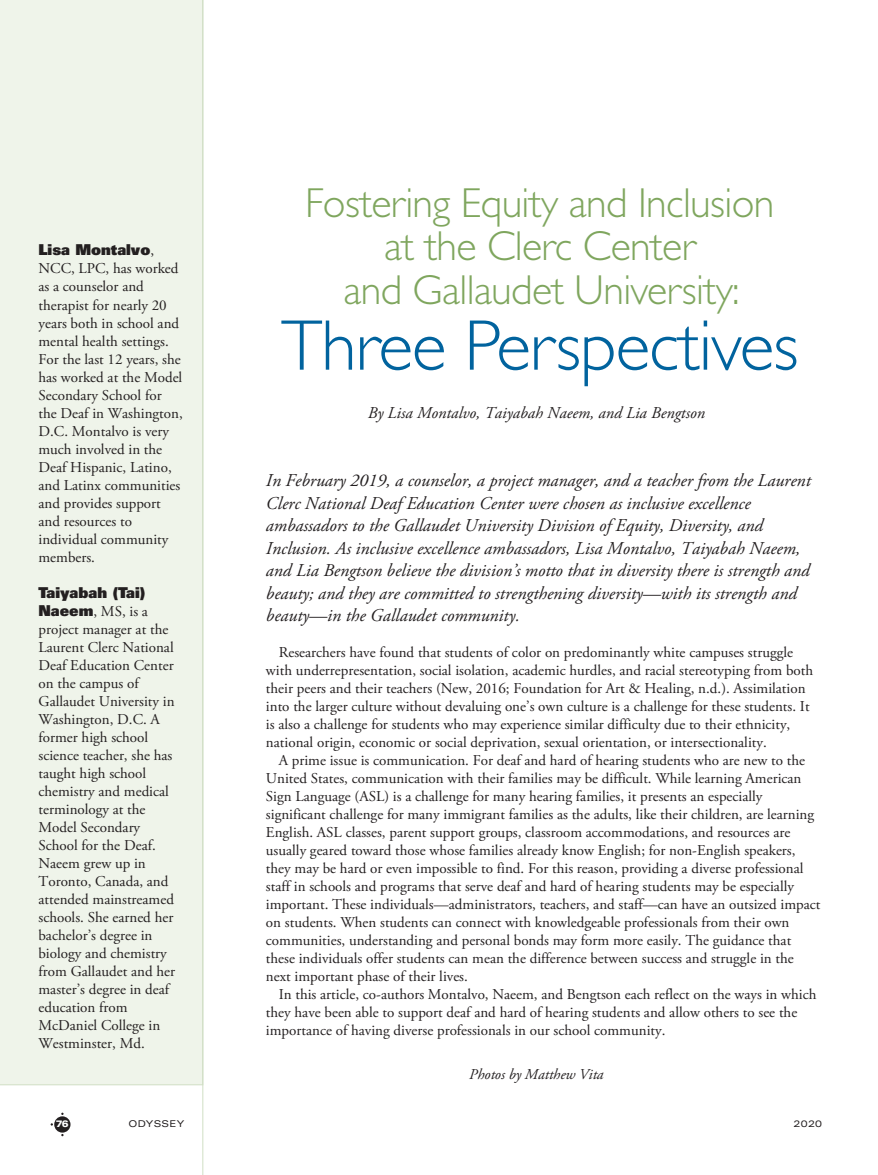
<style>
.page{position:relative;width:878px;height:1175px;background:#fff}
.page>*{position:absolute;margin:0;border:0;box-sizing:border-box;transform-origin:0 0}
.t1{font:300 72px "Gill Sans";letter-spacing:-.015em;color:#01639e}
.t2{font:300 42px/43.5px "Gill Sans";letter-spacing:-.015em;color:#7fa65e;text-align:center}
.t3{font:italic 18px/22.5px "Adobe Garamond Pro";color:#231f20}
.t4{font:italic 16.5px "Adobe Garamond Pro";color:#231f20}
.t5{font:15px/18px "Adobe Garamond Pro";color:#231f20}
.t6{font:900 15px "Univers";color:#231f20}
.t7{font:italic 15px "Adobe Garamond Pro";color:#231f20}
.t8{font:expanded 9.3px "Univers";letter-spacing:.035em;color:#231f20}
.t9{font:900 expanded 9.3px "Univers";color:#fff}
.s1{font-family:"Adobe Garamond Pro";font-weight:400}
.s2{font-family:"Univers";font-weight:900}
</style>
<div class="page">
<div style="left:54px;top:1116px;width:16px;height:16px;background:#231f20;border-radius:50%"></div>
<div style="left:0;top:0;width:202px;height:1084px;background:#eff4ea"></div>
<hr style="left:202px;top:0;width:1px;height:1174px;background:#d1dfc5">
<p class="t6" style="left:38px;top:245px;width:117px">Lisa Montalvo<span class="s1">,</span></p>
<p class="t5" style="left:38px;top:261px;width:146px">NCC, LPC, has worked as a counselor and therapist for nearly 20 years both in school and mental health settings.<br>For the last 12 years, she has worked at the Model<br>Secondary School for the Deaf in Washington,<br>D.C. Montalvo is very much involved in the<br>Deaf Hispanic, Latino, and Latinx communities and provides support and resources to individual community members.</p>
<p class="t6" style="left:38px;top:587px;width:109px">Taiyabah (Tai)</p>
<p class="t5" style="left:38px;top:603px;width:138px"><span class="s2">Naeem</span>, MS, is a project manager at the<br>Laurent Clerc National<br>Deaf Education Center on the campus of<br>Gallaudet University in<br>Washington, D.C. A former high school science teacher, she has taught high school chemistry and medical terminology at the<br>Model Secondary<br>School for the Deaf.<br>Naeem grew up in<br>Toronto, Canada, and attended mainstreamed schools. She earned her bachelor’s degree in biology and chemistry from Gallaudet and her master’s degree in deaf education from<br>McDaniel College in<br>Westminster, Md.</p>
<h2 class="t2" style="left:305px;top:180px;width:471px">Fostering Equity and Inclusion at the Clerc Center<br>and Gallaudet University:</h2>
<h1 class="t1" style="left:281px;top:303px;width:519px">Three Perspectives</h1>
<p class="t4" style="left:368px;top:406px;width:338px">By Lisa Montalvo, Taiyabah Naeem, and Lia Bengtson</p>
<p class="t3" style="left:266px;top:471px;width:546px">In February 2019, a counselor, a project manager, and a teacher from the Laurent Clerc National Deaf Education Center were chosen as inclusive excellence ambassadors to the Gallaudet University Division of Equity, Diversity, and Inclusion. As inclusive excellence ambassadors, Lisa Montalvo, Taiyabah Naeem, and Lia Bengtson believe the division’s motto that in diversity there is strength and beauty; and they are committed to strengthening diversity—with its strength and beauty—in the Gallaudet community.</p>
<p class="t5" style="left:266px;top:645px;width:548px;text-indent:13px">Researchers have found that students of color on predominantly white campuses struggle with underrepresentation, social isolation, academic hurdles, and racial stereotyping from both their peers and their teachers (New, 2016; Foundation for Art &amp; Healing, n.d.). Assimilation into the larger culture without devaluing one’s own culture is a challenge for these students. It is also a challenge for students who may experience similar difficulty due to their ethnicity, national origin, economic or social deprivation, sexual orientation, or intersectionality.</p>
<p class="t5" style="left:266px;top:753px;width:556px;text-indent:13px">A prime issue is communication. For deaf and hard of hearing students who are new to the United States, communication with their families may be difficult. While learning American Sign Language (ASL) is a challenge for many hearing families, it presents an especially significant challenge for many immigrant families as the adults, like their children, are learning English. ASL classes, parent support groups, classroom accommodations, and resources are usually geared toward those whose families already know English; for non-English speakers, they may be hard or even impossible to find. For this reason, providing a diverse professional staff in schools and programs that serve deaf and hard of hearing students may be especially important. These individuals—administrators, teachers, and staff—can have an outsized impact on students. When students can connect with knowledgeable professionals from their own communities, understanding and personal bonds may form more easily. The guidance that these individuals offer students can mean the difference between success and struggle in the next important phase of their lives.</p>
<p class="t5" style="left:266px;top:987px;width:552px;text-indent:13px">In this article, co-authors Montalvo, Naeem, and Bengtson each reflect on the ways in which they have been able to support deaf and hard of hearing students and allow others to see the importance of having diverse professionals in our school community.</p>
<p class="t7" style="left:469px;top:1067px;width:136px">Photos by Matthew Vita</p>
<p class="t9" style="left:56px;top:1120px;width:14px">76</p>
<p class="t8" style="left:128px;top:1120px;width:57px">ODYSSEY</p>
<p class="t8" style="left:793px;top:1120px;width:30px">2020</p>
</div>
